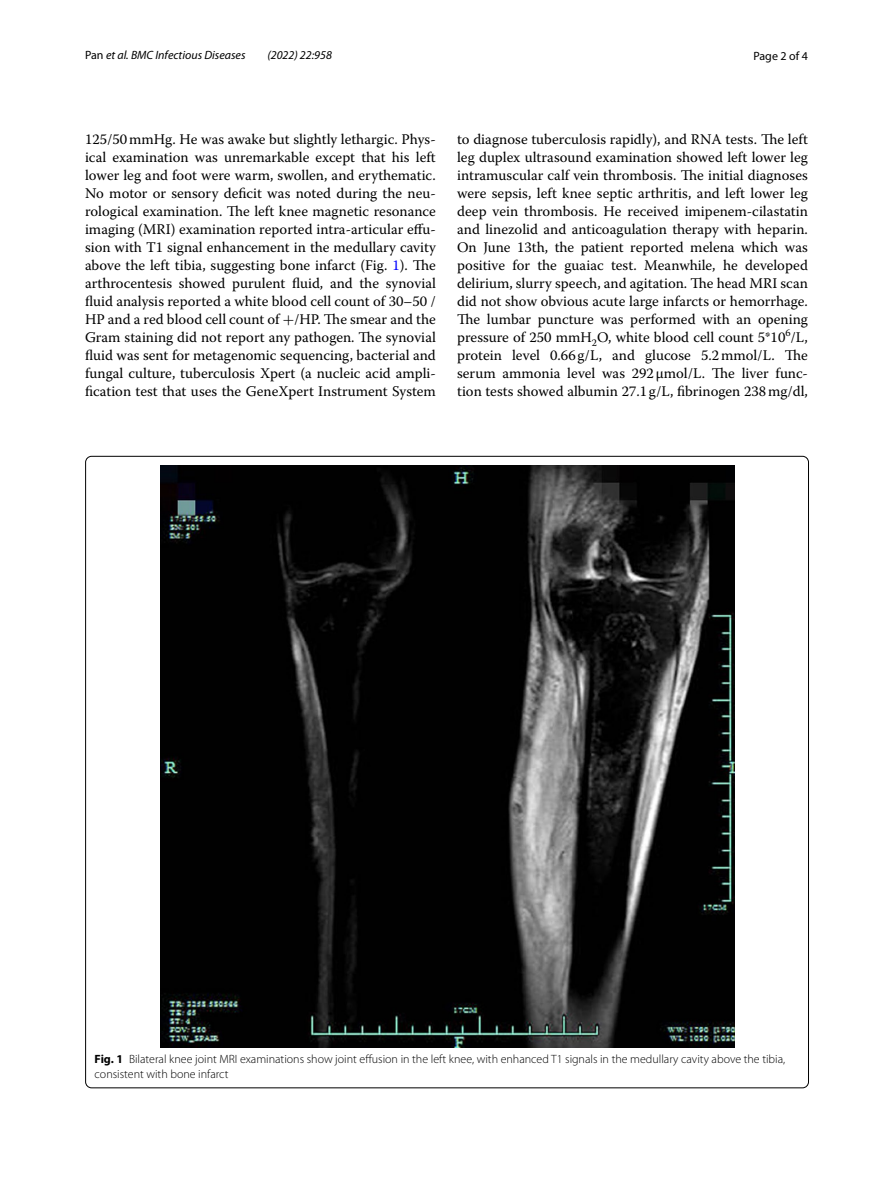
<style>
.page{position:relative;width:893px;height:1187px;background:#fff}
.page>*{position:absolute;margin:0;border:0;box-sizing:border-box;transform-origin:0 0}
.t1{font:14.7px/18px "Warnock Pro";color:#000;text-align:justify}
.t2{font:300 12px/15px "Myriad Pro";color:#000}
.t3{font:italic 12px "Myriad Pro";color:#000}
.t4{font:12px "Myriad Pro";color:#000}
.s1{font-style:normal}
.s2{color:#00f}
.s3{font-family:"MTSY"}
.s4{font-weight:700}
</style>
<div class="page">
<img style="left:160px;top:465px;width:574px;height:582px">
<p class="t3" style="left:85px;top:48px;width:162px"><span class="s1">Pan</span> et al. BMC Infectious Diseases</p>
<p class="t3" style="left:267px;top:48px;width:66px">(2022) 22:958</p>
<p class="t4" style="left:753px;top:48px;width:56px">Page 2 of 4</p>
<p class="t1" style="left:85px;top:130px;width:352px">125/50mmHg. He was awake but slightly lethargic. Phys&shy;ical examination was unremarkable except that his left lower leg and foot were warm, swollen, and erythematic.<br>No motor or sensory deficit was noted during the neu&shy;rological examination. The left knee magnetic resonance imaging (MRI) examination reported intra-articular effu&shy;sion with T1 signal enhancement in the medullary cavity above the left tibia, suggesting bone infarct (Fig. <span class="s2">1</span>). The arthrocentesis showed purulent fluid, and the synovial fluid analysis reported a white blood cell count of 30–50 / HP and a red blood cell count of <span class="s3">+</span>/HP. The smear and the Gram staining did not report any pathogen. The synovial fluid was sent for metagenomic sequencing, bacterial and fungal culture, tuberculosis Xpert (a nucleic acid ampli&shy;fication test that uses the GeneXpert Instrument System</p>
<p class="t1" style="left:457px;top:130px;width:352px">to diagnose tuberculosis rapidly), and RNA tests. The left leg duplex ultrasound examination showed left lower leg intramuscular calf vein thrombosis. The initial diagnoses were sepsis, left knee septic arthritis, and left lower leg deep vein thrombosis. He received imipenem-cilastatin and linezolid and anticoagulation therapy with heparin.<br>On June 13th, the patient reported melena which was positive for the guaiac test. Meanwhile, he developed delirium, slurry speech, and agitation. The head MRI scan did not show obvious acute large infarcts or hemorrhage.<br>The lumbar puncture was performed with an opening pressure of 250 mmH<sub>2</sub>O, white blood cell count 5*10<sup>6</sup>/L, protein level 0.66g/L, and glucose 5.2mmol/L. The serum ammonia level was 292µmol/L. The liver func&shy;tion tests showed albumin 27.1g/L, fibrinogen 238mg/dl,</p>
<p class="t2" style="left:95px;top:1051px;width:692px"><span class="s4">Fig. 1</span> Bilateral knee joint MRI examinations show joint effusion in the left knee, with enhanced T1 signals in the medullary cavity above the tibia, consistent with bone infarct</p>
</div>
